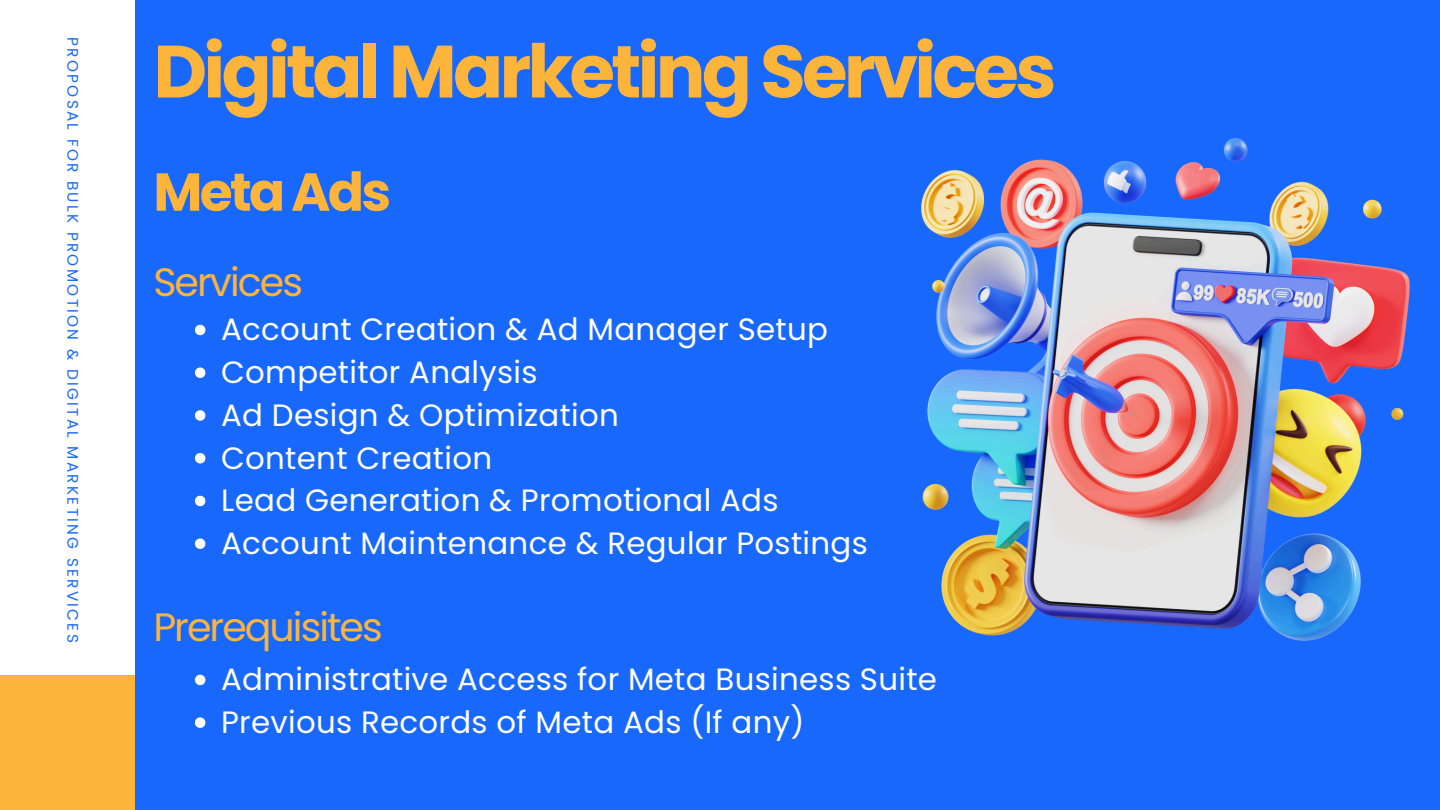
<style>
.page{position:relative;width:1440px;height:810px;background:#1868fb}
.page>*{position:absolute;margin:0;border:0;box-sizing:border-box;transform-origin:0 0}
.t1{font:700 73.9px "Poppins";letter-spacing:-.05em;color:#fcb43b}
.t2{font:700 53.4px "Poppins";letter-spacing:-.05em;color:#fcb43b}
.t3{font:39.5px "Poppins";letter-spacing:-.05em;color:#fcb43b}
.t4{font:30.8px "Poppins";letter-spacing:.01em;color:#fff}
.t5{font:15.3px "Poppins";letter-spacing:.15em;color:#1868fb}
</style>
<div class="page">
<div style="left:0;top:0;width:135px;height:810px;background:#fff"></div>
<div style="left:0;top:675px;width:135px;height:135px;background:#fcb43b"></div>
<img style="left:921px;top:138px;width:489px;height:502px">
<svg style="left:195px;top:325px;width:10px;height:10px"></svg>
<svg style="left:195px;top:367px;width:10px;height:11px"></svg>
<svg style="left:195px;top:410px;width:10px;height:11px"></svg>
<svg style="left:195px;top:453px;width:10px;height:10px"></svg>
<svg style="left:195px;top:496px;width:10px;height:10px"></svg>
<svg style="left:195px;top:538px;width:10px;height:11px"></svg>
<svg style="left:195px;top:675px;width:10px;height:10px"></svg>
<svg style="left:195px;top:717px;width:10px;height:11px"></svg>
<p class="t5" style="left:83px;top:37px;width:607px;rotate:90deg">PROPOSAL FOR BULK PROMOTION &amp; DIGITAL MARKETING SERVICES</p>
<p class="t1" style="left:153px;top:20px;width:905px">Digital Marketing Services</p>
<p class="t2" style="left:153px;top:155px;width:239px">Meta Ads</p>
<p class="t3" style="left:153px;top:254px;width:151px">Services</p>
<p class="t4" style="left:221px;top:308px;width:608px">Account Creation &amp; Ad Manager Setup</p>
<h1 class="t4" style="left:221px;top:351px;width:318px">Competitor Analysis</h1>
<h2 class="t4" style="left:221px;top:394px;width:399px">Ad Design &amp; Optimization</h2>
<h3 class="t4" style="left:221px;top:436px;width:273px">Content Creation</h3>
<p class="t4" style="left:221px;top:479px;width:559px">Lead Generation &amp; Promotional Ads</p>
<p class="t4" style="left:221px;top:522px;width:648px">Account Maintenance &amp; Regular Postings</p>
<p class="t3" style="left:153px;top:599px;width:231px">Prerequisites</p>
<p class="t4" style="left:221px;top:658px;width:717px">Administrative Access for Meta Business Suite</p>
<h3 class="t4" style="left:221px;top:701px;width:585px">Previous Records of Meta Ads (If any)</h3>
</div>
